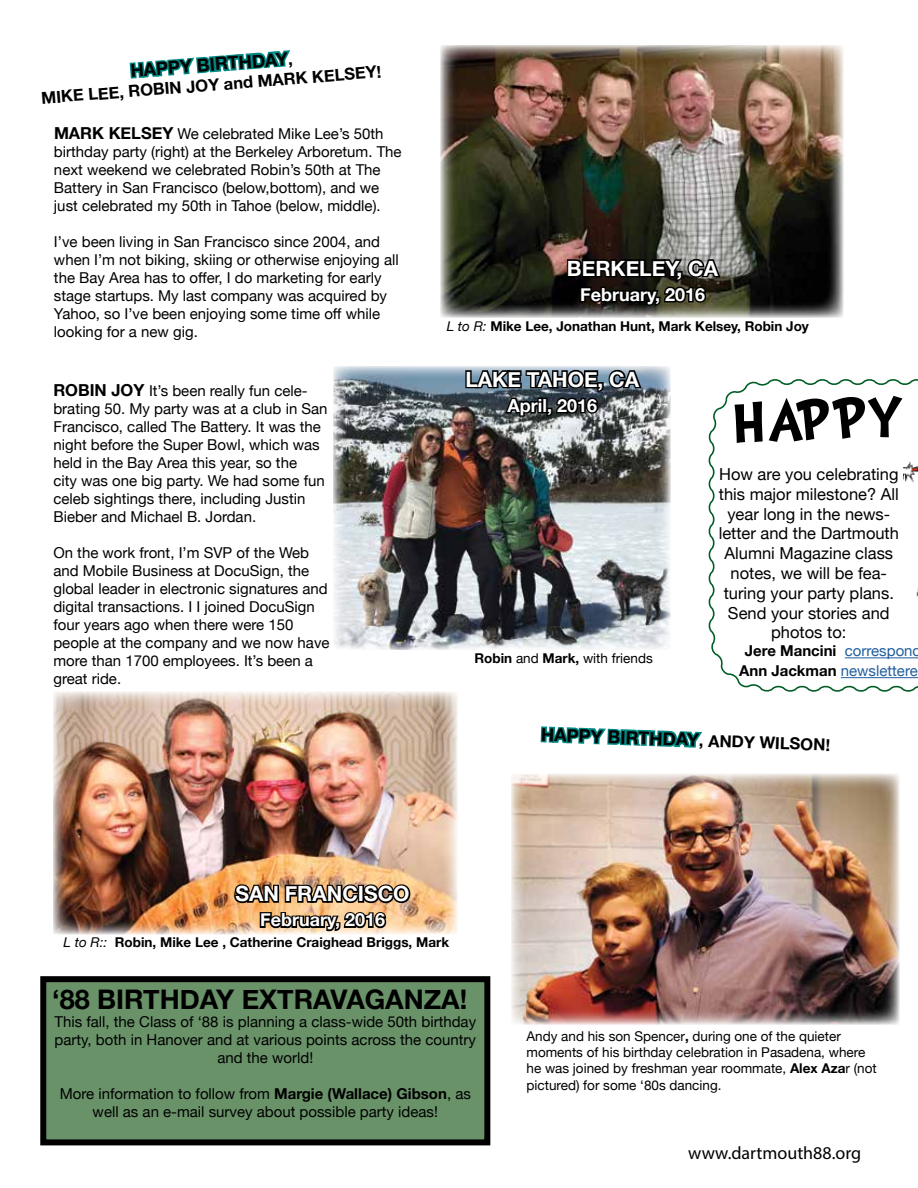
<style>
.page{position:relative;width:918px;height:1188px;background:#fff}
.page>*{position:absolute;margin:0;border:0;box-sizing:border-box;transform-origin:0 0}
.t1{font:700 72px "Doctor Soos";color:#000}
.t2{font:700 27px "Helvetica Neue";color:#000}
.t3{font:700 21px "Helvetica Neue";color:#fff}
.t4{font:700 18px "Helvetica Neue";color:#000}
.t5{font:700 18px "Helvetica Neue";color:#fff}
.t6{font:18px "Myriad Pro";color:#000}
.t7{font:16.5px/19.8px "Helvetica Neue";color:#000;text-align:center}
.t8{font:700 16.5px/19px "Helvetica Neue";color:#000}
.t9{font:15px/18px "Helvetica Neue";color:#000}
.t10{font:700 15px/19.8px "Helvetica Neue";color:#000;text-align:center}
.t11{font:13.5px/16.2px "Helvetica Neue";color:#000}
.t12{font:700 13.5px "Helvetica Neue";color:#000}
.s1{font-weight:700;font-size:16.5px}
.s2{font-weight:400;font-style:italic}
.s3{font-weight:700}
.s4{font-weight:400;color:#215e9e}
.s5{font-size:16.5px}
</style>
<div class="page">
<img style="left:440px;top:45px;width:403px;height:273px">
<svg style="left:565px;top:246px;width:158px;height:71px;background:#36332d"></svg>
<svg style="left:708px;top:379px;width:210px;height:313px"></svg>
<img style="left:511px;top:774px;width:389px;height:251px">
<div style="left:43px;top:979px;width:444px;height:163px;background:#699269"></div>
<div style="left:40px;top:976px;width:450px;height:169px;border:6px solid #000"></div>
<svg style="left:129px;top:50px;width:162px;height:29px"></svg>
<img style="left:53px;top:692px;width:404px;height:242px">
<img style="left:333px;top:366px;width:338px;height:284px">
<svg style="left:464px;top:366px;width:180px;height:53px;background:#474f54"></svg>
<img style="left:232px;top:872px;width:181px;height:63px">
<img style="left:903px;top:450px;width:15px;height:171px">
<svg style="left:540px;top:726px;width:162px;height:22px"></svg>
<p class="t4" style="left:130px;top:56px;width:160px;rotate:-4deg">HAPPY BIRTHDAY</p>
<p class="t8" style="left:39px;top:72px;width:342px;text-indent:249px;rotate:-5deg">,<br>MIKE LEE, ROBIN JOY and MARK KELSEY!</p>
<p class="t9" style="left:54px;top:126px;width:349px"><span class="s1">MARK KELSEY</span> We celebrated Mike Lee’s 50th birthday party (right) at the Berkeley Arboretum. The next weekend we celebrated Robin’s 50th at The Battery in San Francisco (below,bottom), and we just celebrated my 50th in Tahoe (below, middle).</p>
<p class="t9" style="left:54px;top:234px;width:346px">I’ve been living in San Francisco since 2004, and when I’m not biking, skiing or otherwise enjoying all the Bay Area has to offer, I do marketing for early stage startups. My last company was acquired by Yahoo, so I’ve been enjoying some time off while looking for a new gig.</p>
<p class="t9" style="left:53px;top:382px;width:276px"><span class="s1">ROBIN JOY</span> It’s been really fun cele&shy;brating 50. My party was at a club in San Francisco, called The Battery. It was the night before the Super Bowl, which was held in the Bay Area this year, so the<br>city was one big party. We had some fun celeb sightings there, including Justin Bieber and Michael B. Jordan.</p>
<p class="t9" style="left:53px;top:544px;width:278px">On the work front, I’m SVP of the Web and Mobile Business at DocuSign, the global leader in electronic signatures and digital transactions. I I joined DocuSign four years ago when there were 150 people at the company and we now have more than 1700 employees. It’s been a great ride.</p>
<h3 class="t3" style="left:567px;top:252px;width:153px">BERKELEY, CA</h3>
<p class="t5" style="left:580px;top:280px;width:127px">February, 2016</p>
<p class="t12" style="left:447px;top:316px;width:364px"><span class="s2">L to R:</span> Mike Lee, Jonathan Hunt, Mark Kelsey, Robin Joy</p>
<h3 class="t3" style="left:465px;top:363px;width:175px">LAKE TAHOE, CA</h3>
<p class="t5" style="left:508px;top:391px;width:91px">April, 2016</p>
<p class="t11" style="left:475px;top:651px;width:180px"><span class="s3">Robin</span> and <span class="s3">Mark,</span> with friends</p>
<h1 class="t1" style="left:730px;top:386px;width:175px;rotate:-2deg">HAPPY</h1>
<p class="t7" style="left:719px;top:465px;width:182px">How are you celebrating this major milestone? All year long in the news&shy;letter and the Dartmouth<br>Alumni Magazine class notes, we will be fea&shy;turing your party plans.<br>Send your stories and photos to:</p>
<p class="t10" style="left:739px;top:642px;width:184px">Jere Mancini <span class="s4">correspond<br></span>Ann Jackman <span class="s4">newslettere</span></p>
<p class="t4" style="left:542px;top:720px;width:291px;rotate:2deg">HAPPY BIRTHDAY<span class="s5">, ANDY WILSON!</span></p>
<h3 class="t3" style="left:235px;top:877px;width:176px">SAN FRANCISCO</h3>
<p class="t5" style="left:260px;top:906px;width:127px">February, 2016</p>
<p class="t12" style="left:64px;top:932px;width:387px"><span class="s2">L to R::</span> Robin, Mike Lee , Catherine Craighead Briggs, Mark</p>
<h2 class="t2" style="left:52px;top:978px;width:417px">‘88 BIRTHDAY EXTRAVAGANZA!</h2>
<p class="t9" style="left:54px;top:1013px;width:423px;text-align:center">This fall, the Class of ‘88 is planning a class-wide 50th birthday party, both in Hanover and at various points across the country and the world!</p>
<p class="t9" style="left:60px;top:1085px;width:413px;text-align:center">More information to follow from <span class="s3">Margie (Wallace) Gibson</span>, as well as an e-mail survey about possible party ideas!</p>
<p class="t11" style="left:526px;top:1029px;width:352px">Andy and his son Spencer<span class="s3">,</span> during one of the quieter moments of his birthday celebration in Pasadena, where he was joined by freshman year roommate, <span class="s3">Alex Aza</span>r (not pictured) for some ‘80s dancing.</p>
<p class="t6" style="left:688px;top:1142px;width:174px">www.dartmouth88.org</p>
</div>
